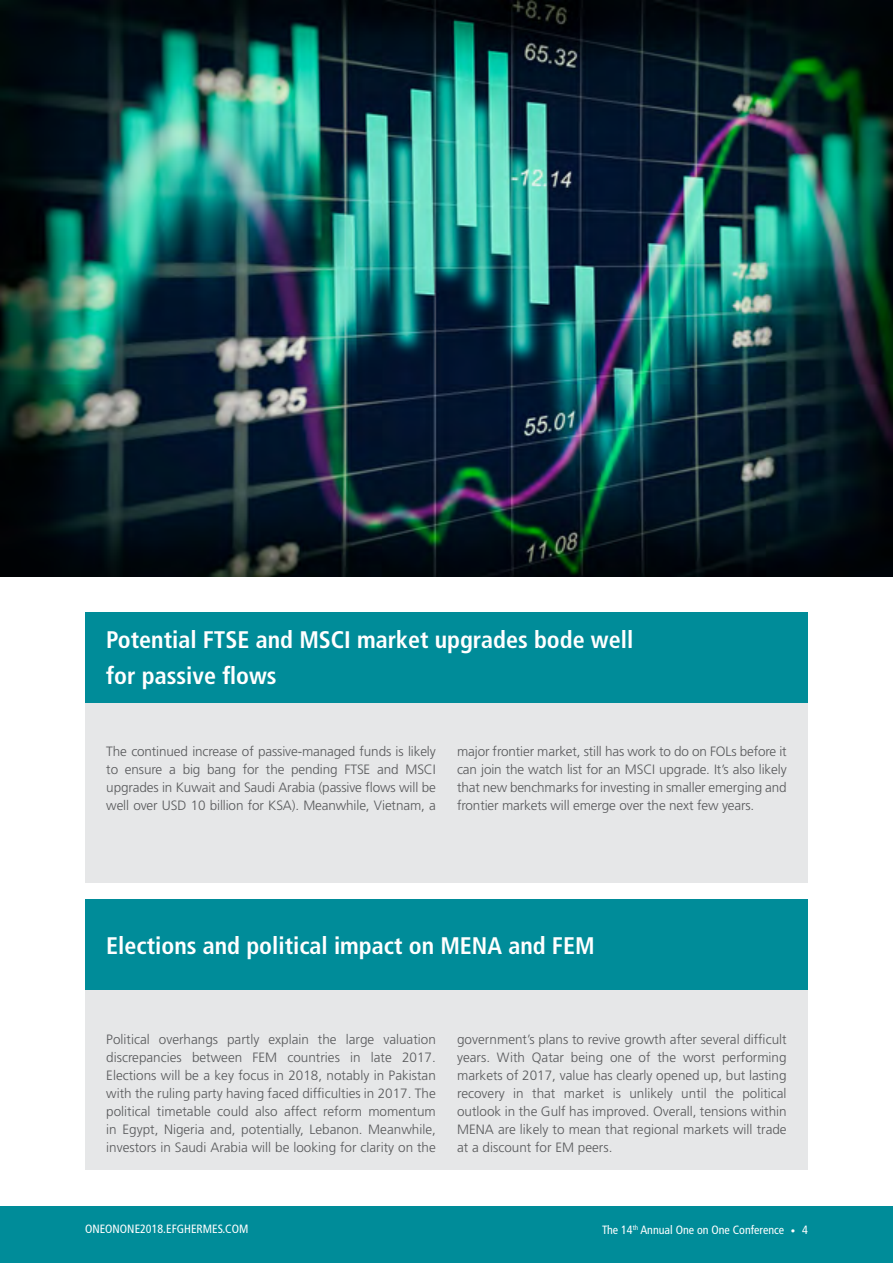
<style>
.page{position:relative;width:893px;height:1263px;background:#fff}
.page>*{position:absolute;margin:0;border:0;box-sizing:border-box;transform-origin:0 0}
.t1{font:700 condensed 24px/36px "Frutiger LT Std";color:#fff}
.t2{font:300 13.5px/18px "Frutiger LT Std";letter-spacing:-.005em;color:#58595b;text-align:justify}
.t3{font:condensed 12px "Frutiger LT Std";color:#fff}
.s1{font-weight:300;font-size:9px}
</style>
<div class="page">
<div style="left:0;top:1206px;width:893px;height:57px;background:#008c99"></div>
<div style="left:85px;top:702px;width:723px;height:180px;background:#e6e7e8"></div>
<div style="left:85px;top:989px;width:723px;height:181px;background:#e6e7e8"></div>
<div style="left:85px;top:612px;width:723px;height:90px;background:#008c99"></div>
<div style="left:85px;top:900px;width:723px;height:90px;background:#008c99"></div>
<img style="left:0;top:0;width:893px;height:576px">
<h1 class="t1" style="left:106px;top:622px;width:528px">Potential FTSE and MSCI market upgrades bode well for passive flows</h1>
<p class="t2" style="left:106px;top:743px;width:331px">The continued increase of passive-managed funds is likely to ensure a big bang for the pending FTSE and MSCI upgrades in Kuwait and Saudi Arabia (passive flows will be well over USD 10 billion for KSA). Meanwhile, Vietnam, a</p>
<p class="t2" style="left:457px;top:743px;width:331px">major frontier market, still has work to do on FOLs before it can join the watch list for an MSCI upgrade. It’s also likely that new benchmarks for investing in smaller emerging and frontier markets will emerge over the next few years.</p>
<h1 class="t1" style="left:106px;top:928px;width:490px">Elections and political impact on MENA and FEM</h1>
<p class="t2" style="left:106px;top:1031px;width:331px">Political overhangs partly explain the large valuation discrepancies between FEM countries in late 2017.<br>Elections will be a key focus in 2018, notably in Pakistan with the ruling party having faced difficulties in 2017. The political timetable could also affect reform momentum in Egypt, Nigeria and, potentially, Lebanon. Meanwhile, investors in Saudi Arabia will be looking for clarity on the</p>
<p class="t2" style="left:457px;top:1031px;width:331px">government’s plans to revive growth after several difficult years. With Qatar being one of the worst performing markets of 2017, value has clearly opened up, but lasting recovery in that market is unlikely until the political outlook in the Gulf has improved. Overall, tensions within MENA are likely to mean that regional markets will trade at a discount for EM peers.</p>
<p class="t3" style="left:85px;top:1222px;width:156px">oneonone2018.efghermes.COM</p>
<p class="t3" style="left:602px;top:1223px;width:207px">The 14<sup>th</sup> Annual One on One Conference <span class="s1">•</span> 4</p>
</div>
